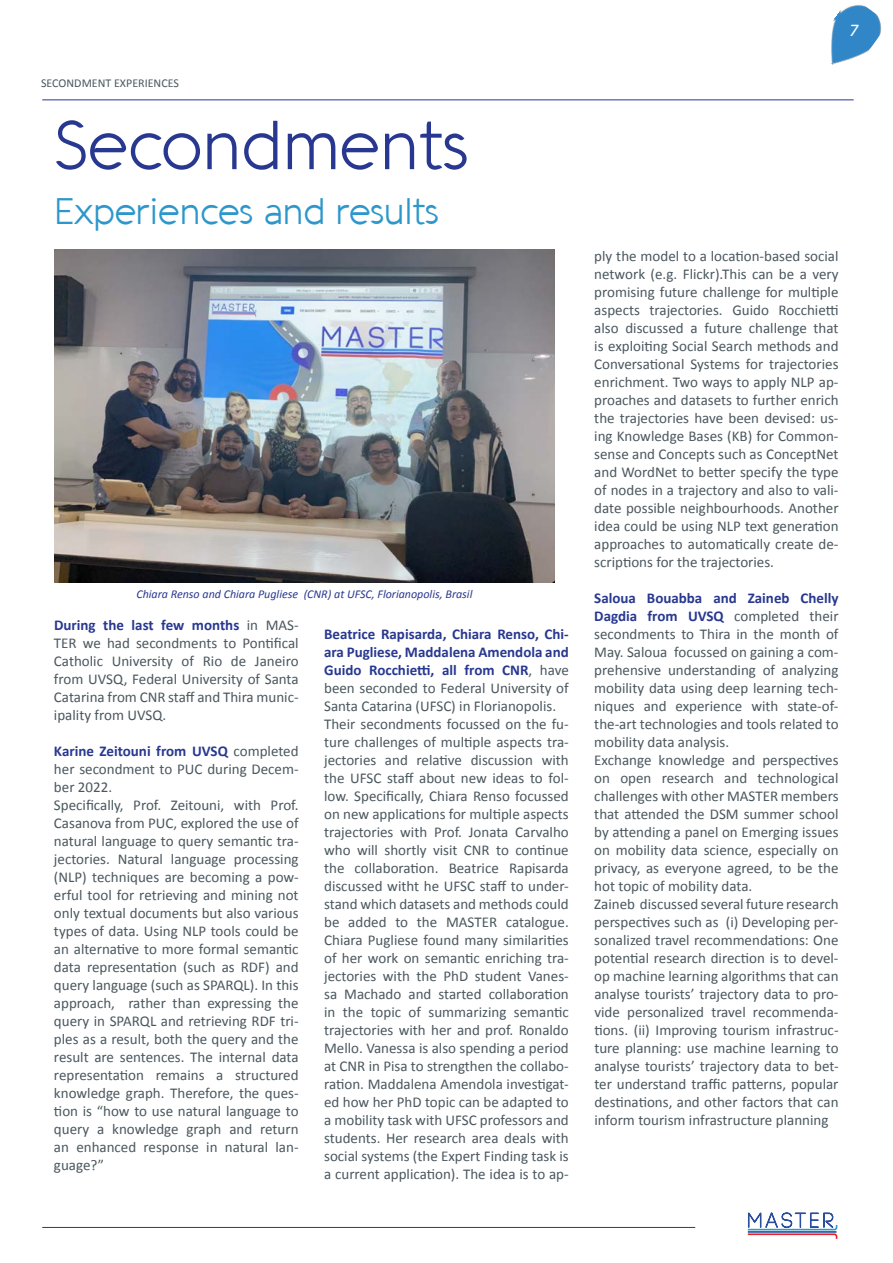
<style>
.page{position:relative;width:893px;height:1263px;background:#fff}
.page>*{position:absolute;margin:0;border:0;box-sizing:border-box;transform-origin:0 0}
.Headline_1{font:300 67.5px "Aquawax";color:#283890}
.Headline_1-2{font:300 36px "Aquawax";color:#2d97cb}
.t1{font:italic 18px "Calibri";color:#fff}
.t2{font:15px/18px "Calibri";color:#4a575e;text-align:justify}
.t3{font:700 15px/18px "Calibri";color:#283890;text-align:justify}
.t4{font:italic 12px "Calibri";color:#283890}
.Headline_1-3{font:12px "Calibri";color:#4a575e}
.s1{font-weight:700;color:#283890}
.s2{font-weight:400;color:#4a575e}
</style>
<div class="page">
<hr style="left:42px;top:1227px;width:653px;height:1px;background:#283890">
<hr style="left:42px;top:100px;width:812px;height:1px;background:#283890">
<svg style="left:747px;top:1212px;width:91px;height:27px"></svg>
<img style="left:831px;top:5px;width:51px;height:60px">
<img style="left:54px;top:249px;width:501px;height:334px">
<p class="Headline_1-3" style="left:41px;top:75px;width:139px">SECONDMENT EXPERIENCES</p>
<p class="Headline_1" style="left:54px;top:105px;width:416px">Secondments</p>
<p class="Headline_1-2" style="left:54px;top:190px;width:386px">Experiences and results</p>
<p class="t4" style="left:136px;top:586px;width:338px">Chiara Renso and Chiara Pugliese (CNR) at UFSC, Florianopolis, Brasil</p>
<p class="t2" style="left:54px;top:615px;width:246px"><span class="s1">During the last few months</span> in MAS-TER we had secondments to Pontifical Catholic University of Rio de Janeiro from UVSQ, Federal University of Santa Catarina from CNR staff and Thira munic&shy;ipality from UVSQ.</p>
<p class="t2" style="left:54px;top:741px;width:246px"><span class="s1">Karine Zeitouni from UVSQ</span> completed her secondment to PUC during Decem&shy;ber 2022.</p>
<p class="t2" style="left:54px;top:795px;width:246px">Specifically, Prof. Zeitouni, with Prof.<br>Casanova from PUC, explored the use of natural language to query semantic tra&shy;jectories. Natural language processing (NLP) techniques are becoming a pow&shy;erful tool for retrieving and mining not only textual documents but also various types of data. Using NLP tools could be an alternative to more formal semantic data representation (such as RDF) and query language (such as SPARQL). In this approach, rather than expressing the query in SPARQL and retrieving RDF tri&shy;ples as a result, both the query and the result are sentences. The internal data representation remains a structured knowledge graph. Therefore, the ques&shy;tion is “how to use natural language to query a knowledge graph and return an enhanced response in natural lan&shy;guage?”</p>
<p class="t3" style="left:324px;top:624px;width:246px">Beatrice Rapisarda, Chiara Renso, Chi&shy;ara Pugliese, Maddalena Amendola and Guido Rocchietti, all from CNR<span class="s2">, have been seconded to Federal University of Santa Catarina (UFSC) in Florianopolis.</span></p>
<p class="t2" style="left:324px;top:714px;width:246px">Their secondments focussed on the fu&shy;ture challenges of multiple aspects tra&shy;jectories and relative discussion with the UFSC staff about new ideas to fol&shy;low. Specifically, Chiara Renso focussed on new applications for multiple aspects trajectories with Prof. Jonata Carvalho who will shortly visit CNR to continue the collaboration. Beatrice Rapisarda discussed witht he UFSC staff to under&shy;stand which datasets and methods could be added to the MASTER catalogue.<br>Chiara Pugliese found many similarities of her work on semantic enriching tra&shy;jectories with the PhD student Vanes&shy;sa Machado and started collaboration in the topic of summarizing semantic trajectories with her and prof. Ronaldo Mello. Vanessa is also spending a period at CNR in Pisa to strengthen the collabo&shy;ration. Maddalena Amendola investigat&shy;ed how her PhD topic can be adapted to a mobility task with UFSC professors and students. Her research area deals with social systems (the Expert Finding task is a current application). The idea is to ap-</p>
<p class="t1" style="left:849px;top:18px;width:11px">7</p>
<p class="t2" style="left:594px;top:246px;width:246px">ply the model to a location-based social network (e.g. Flickr).This can be a very promising future challenge for multiple aspects trajectories. Guido Rocchietti also discussed a future challenge that is exploiting Social Search methods and Conversational Systems for trajectories enrichment. Two ways to apply NLP ap&shy;proaches and datasets to further enrich the trajectories have been devised: us&shy;ing Knowledge Bases (KB) for Common&shy;sense and Concepts such as ConceptNet and WordNet to better specify the type of nodes in a trajectory and also to vali&shy;date possible neighbourhoods. Another idea could be using NLP text generation approaches to automatically create de&shy;scriptions for the trajectories.</p>
<p class="t2" style="left:594px;top:588px;width:246px"><span class="s1">Saloua Bouabba and Zaineb Chelly Dagdia from UVSQ</span> completed their secondments to Thira in the month of May. Saloua focussed on gaining a com&shy;prehensive understanding of analyzing mobility data using deep learning tech&shy;niques and experience with state-of&shy;the-art technologies and tools related to mobility data analysis.</p>
<p class="t2" style="left:594px;top:750px;width:246px">Exchange knowledge and perspectives on open research and technological challenges with other MASTER members that attended the DSM summer school by attending a panel on Emerging issues on mobility data science, especially on privacy, as everyone agreed, to be the hot topic of mobility data.</p>
<p class="t2" style="left:594px;top:894px;width:246px">Zaineb discussed several future research perspectives such as (i) Developing per&shy;sonalized travel recommendations: One potential research direction is to devel&shy;op machine learning algorithms that can analyse tourists’ trajectory data to pro&shy;vide personalized travel recommenda&shy;tions. (ii) Improving tourism infrastruc&shy;ture planning: use machine learning to analyse tourists’ trajectory data to bet&shy;ter understand traffic patterns, popular destinations, and other factors that can inform tourism infrastructure planning</p>
</div>
